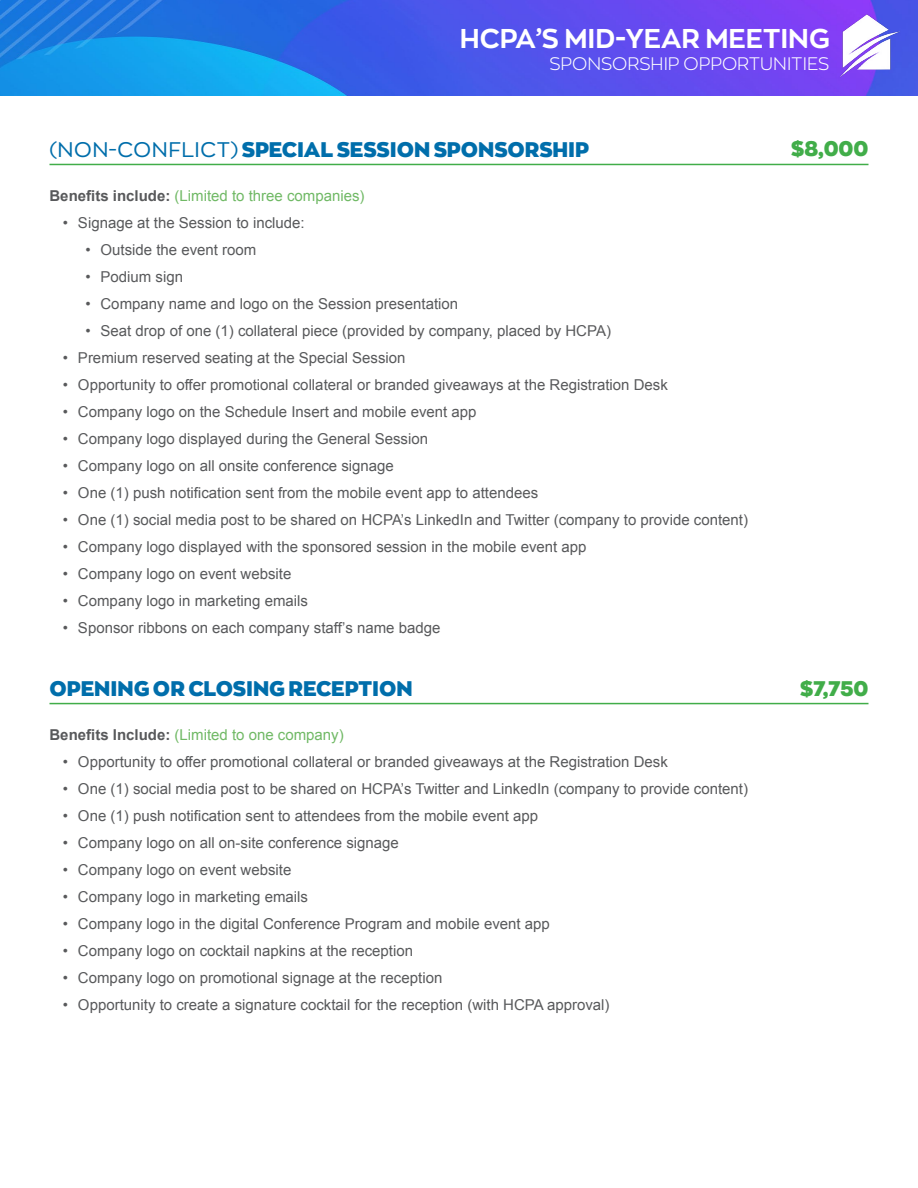
<style>
.page{position:relative;width:918px;height:1188px;background:#fff}
.page>*{position:absolute;margin:0;border:0;box-sizing:border-box;transform-origin:0 0}
.t1{font:700 27px "Zona Pro";color:#fff}
.t2{font:900 21px "Zona Pro";color:#006eab}
.t3{font:900 21px "Zona Pro";color:#41ad49}
.t4{font:300 18px "Zona Pro";color:#fff}
.t5{font:15px "Arial";color:#58595b}
.t6{font:15px "Arial";color:#70b965}
.s1{font-weight:400}
.s2{font-weight:700;color:#58595b}
</style>
<div class="page">
<img style="left:0;top:0;width:918px;height:96px">
<img style="left:824px;top:3px;width:85px;height:85px">
<hr style="left:50px;top:164px;width:818px;height:1px;background:#41ad49">
<hr style="left:50px;top:703px;width:818px;height:1px;background:#41ad49">
<h1 class="t1" style="left:460px;top:22px;width:371px">HCPA’S MID-YEAR MEETING</h1>
<p class="t4" style="left:549px;top:52px;width:282px">SPONSORSHIP OPPORTUNITIES</p>
<h2 class="t2" style="left:50px;top:135px;width:541px"><span class="s1">(NON-CONFLICT)</span> SPECIAL SESSION SPONSORSHIP</h2>
<p class="t6" style="left:50px;top:186px;width:317px"><span class="s2">Benefits include:</span> (Limited to three companies)</p>
<p class="t5" style="left:63px;top:213px;width:243px">• Signage at the Session to include:</p>
<p class="t5" style="left:85px;top:240px;width:172px">• Outside the event room</p>
<p class="t5" style="left:85px;top:267px;width:99px">• Podium sign</p>
<p class="t5" style="left:85px;top:294px;width:374px">• Company name and logo on the Session presentation</p>
<p class="t5" style="left:85px;top:321px;width:527px">• Seat drop of one (1) collateral piece (provided by company, placed by HCPA)</p>
<p class="t5" style="left:63px;top:348px;width:344px">• Premium reserved seating at the Special Session</p>
<p class="t5" style="left:63px;top:375px;width:606px">• Opportunity to offer promotional collateral or branded giveaways at the Registration Desk</p>
<p class="t5" style="left:63px;top:402px;width:415px">• Company logo on the Schedule Insert and mobile event app</p>
<p class="t5" style="left:63px;top:429px;width:367px">• Company logo displayed during the General Session</p>
<p class="t5" style="left:63px;top:456px;width:332px">• Company logo on all onsite conference signage</p>
<p class="t5" style="left:63px;top:483px;width:477px">• One (1) push notification sent from the mobile event app to attendees</p>
<p class="t5" style="left:63px;top:510px;width:687px">• One (1) social media post to be shared on HCPA’s LinkedIn and Twitter (company to provide content)</p>
<p class="t5" style="left:63px;top:537px;width:525px">• Company logo displayed with the sponsored session in the mobile event app</p>
<p class="t5" style="left:63px;top:564px;width:230px">• Company logo on event website</p>
<p class="t5" style="left:63px;top:591px;width:247px">• Company logo in marketing emails</p>
<p class="t5" style="left:63px;top:618px;width:379px">• Sponsor ribbons on each company staff’s name badge</p>
<h2 class="t2" style="left:50px;top:674px;width:365px">OPENING OR CLOSING RECEPTION</h2>
<p class="t6" style="left:50px;top:725px;width:296px"><span class="s2">Benefits Include:</span> (Limited to one company)</p>
<p class="t5" style="left:63px;top:752px;width:606px">• Opportunity to offer promotional collateral or branded giveaways at the Registration Desk</p>
<p class="t5" style="left:63px;top:779px;width:687px">• One (1) social media post to be shared on HCPA’s Twitter and LinkedIn (company to provide content)</p>
<p class="t5" style="left:63px;top:806px;width:477px">• One (1) push notification sent to attendees from the mobile event app</p>
<p class="t5" style="left:63px;top:833px;width:337px">• Company logo on all on-site conference signage</p>
<p class="t5" style="left:63px;top:860px;width:230px">• Company logo on event website</p>
<p class="t5" style="left:63px;top:887px;width:247px">• Company logo in marketing emails</p>
<p class="t5" style="left:63px;top:914px;width:488px">• Company logo in the digital Conference Program and mobile event app</p>
<p class="t5" style="left:63px;top:941px;width:352px">• Company logo on cocktail napkins at the reception</p>
<p class="t5" style="left:63px;top:968px;width:381px">• Company logo on promotional signage at the reception</p>
<p class="t5" style="left:63px;top:995px;width:548px">• Opportunity to create a signature cocktail for the reception (with HCPA approval)</p>
<h2 class="t3" style="left:791px;top:135px;width:79px">$8,000</h2>
<h2 class="t3" style="left:800px;top:674px;width:70px">$7,750</h2>
</div>
